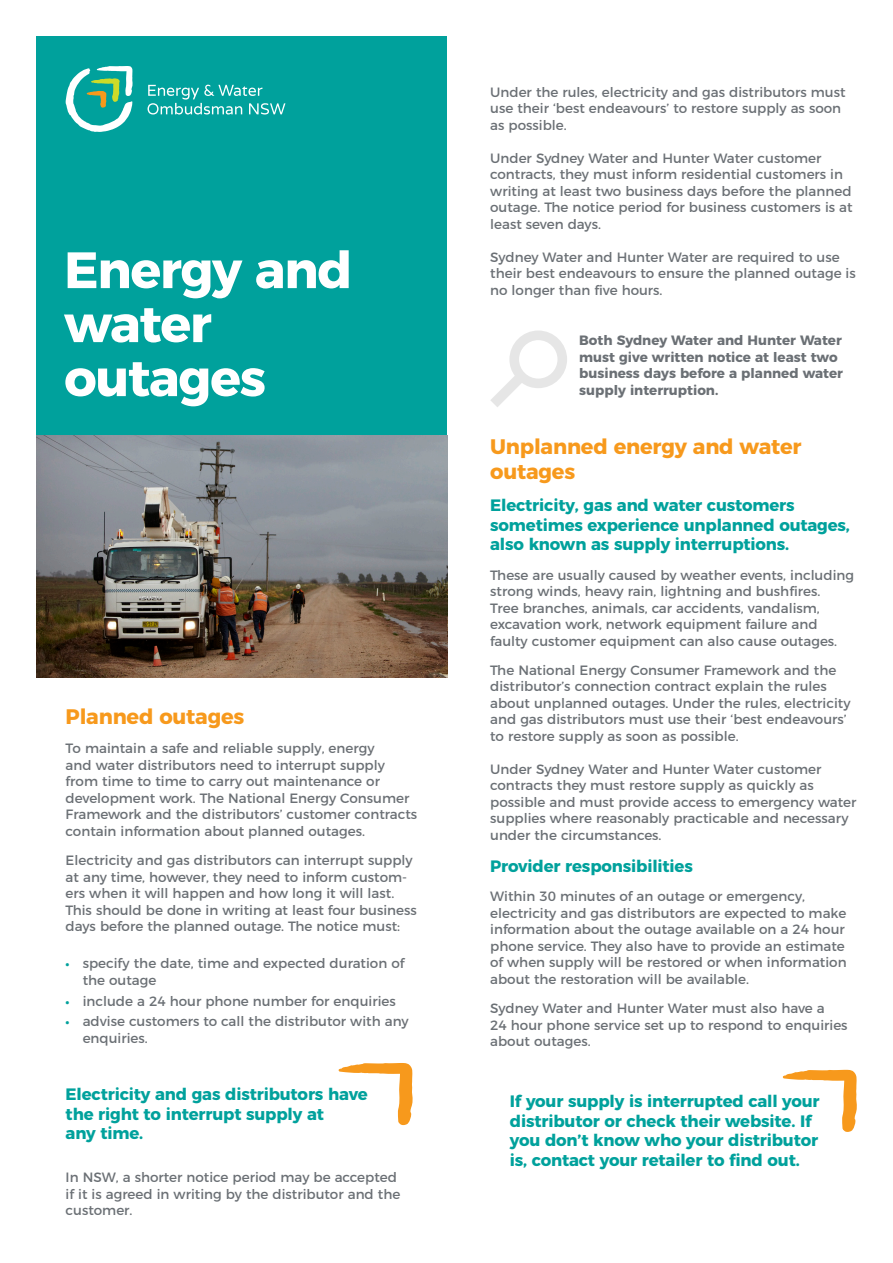
<style>
.page{position:relative;width:893px;height:1263px;background:#fff}
.page>*{position:absolute;margin:0;border:0;box-sizing:border-box;transform-origin:0 0}
.t1{font:700 51px/54px "Montserrat";letter-spacing:-.025em;color:#fff}
.Body_text{font:700 21px/25.5px "Montserrat";letter-spacing:-.01em;color:#f7991c}
.Body_text-2{font:700 16.5px/19.5px "Montserrat";letter-spacing:-.01em;color:#00a19c}
.Body_text-3{font:13.5px/16.5px "Montserrat";color:#6b7075}
.Teil_Bullets{font:13.5px/16.5px "Montserrat";color:#6b7075}
.Body_text-4{font:700 13.5px/16.5px "Montserrat";color:#6b7075}
.s1{font-weight:700;font-size:12px;color:#00a19c}
</style>
<div class="page">
<div style="left:36px;top:36px;width:410px;height:400px;background:#00a19c"></div>
<svg style="left:148px;top:85px;width:137px;height:30px"></svg>
<svg style="left:66px;top:66px;width:67px;height:66px"></svg>
<svg style="left:490px;top:330px;width:77px;height:77px"></svg>
<img style="left:36px;top:436px;width:411px;height:241px">
<svg style="left:783px;top:1070px;width:74px;height:62px"></svg>
<svg style="left:339px;top:1063px;width:74px;height:62px"></svg>
<p class="t1" style="left:64px;top:239px;width:290px">Energy and water outages</p>
<p class="Body_text" style="left:66px;top:702px;width:180px">Planned outages</p>
<p class="Body_text-3" style="left:66px;top:739px;width:353px">To maintain a safe and reliable supply, energy<br>and water distributors need to interrupt supply from time to time to carry out maintenance or development work. The National Energy Consumer Framework and the distributors’ customer contracts contain information about planned outages.</p>
<p class="Teil_Bullets" style="left:66px;top:851px;width:353px">Electricity and gas distributors can interrupt supply at any time, however, they need to inform custom&shy;ers when it will happen and how long it will last.<br>This should be done in writing at least four business days before the planned outage. The notice must:</p>
<p class="Body_text-3" style="left:83px;top:954px;width:323px;text-indent:-17px"><span class="s1">•</span> specify the date, time and expected duration of the outage</p>
<p class="Body_text-3" style="left:66px;top:991px;width:332px"><span class="s1">•</span> include a 24 hour phone number for enquiries</p>
<p class="Body_text-3" style="left:83px;top:1012px;width:327px;text-indent:-17px"><span class="s1">•</span> advise customers to call the distributor with any enquiries.</p>
<p class="Body_text-2" style="left:66px;top:1083px;width:304px">Electricity and gas distributors have the right to interrupt supply at<br>any time.</p>
<p class="Body_text-3" style="left:66px;top:1168px;width:336px">In NSW, a shorter notice period may be accepted if it is agreed in writing by the distributor and the customer.</p>
<p class="Body_text-3" style="left:490px;top:83px;width:357px">Under the rules, electricity and gas distributors must use their ‘best endeavours’ to restore supply as soon as possible.</p>
<p class="Body_text-3" style="left:490px;top:149px;width:364px">Under Sydney Water and Hunter Water customer contracts, they must inform residential customers in writing at least two business days before the planned outage. The notice period for business customers is at least seven days.</p>
<p class="Body_text-3" style="left:490px;top:248px;width:367px">Sydney Water and Hunter Water are required to use their best endeavours to ensure the planned outage is no longer than five hours.</p>
<p class="Body_text-4" style="left:579px;top:331px;width:265px">Both Sydney Water and Hunter Water must give written notice at least two business days before a planned water supply interruption.</p>
<p class="Body_text" style="left:490px;top:432px;width:313px">Unplanned energy and water outages</p>
<p class="Body_text-2" style="left:490px;top:494px;width:361px">Electricity, gas and water customers sometimes experience unplanned outages, also known as supply interruptions.</p>
<p class="Body_text-3" style="left:490px;top:565px;width:365px">These are usually caused by weather events, including strong winds, heavy rain, lightning and bushfires.<br>Tree branches, animals, car accidents, vandalism, excavation work, network equipment failure and faulty customer equipment can also cause outages.</p>
<p class="Body_text-3" style="left:490px;top:661px;width:362px">The National Energy Consumer Framework and the distributor’s connection contract explain the rules about unplanned outages. Under the rules, electricity and gas distributors must use their ‘best endeavours’ to restore supply as soon as possible.</p>
<p class="Body_text-3" style="left:490px;top:760px;width:368px">Under Sydney Water and Hunter Water customer contracts they must restore supply as quickly as possible and must provide access to emergency water supplies where reasonably practicable and necessary under the circumstances.</p>
<p class="Body_text-2" style="left:490px;top:855px;width:204px">Provider responsibilities</p>
<p class="Body_text-3" style="left:490px;top:887px;width:358px">Within 30 minutes of an outage or emergency, electricity and gas distributors are expected to make information about the outage available on a 24 hour phone service. They also have to provide an estimate of when supply will be restored or when information about the restoration will be available.</p>
<p class="Body_text-3" style="left:490px;top:999px;width:359px">Sydney Water and Hunter Water must also have a<br>24 hour phone service set up to respond to enquiries about outages.</p>
<p class="Body_text-2" style="left:510px;top:1090px;width:311px">If your supply is interrupted call your distributor or check their website. If you don’t know who your distributor is, contact your retailer to find out.</p>
</div>
